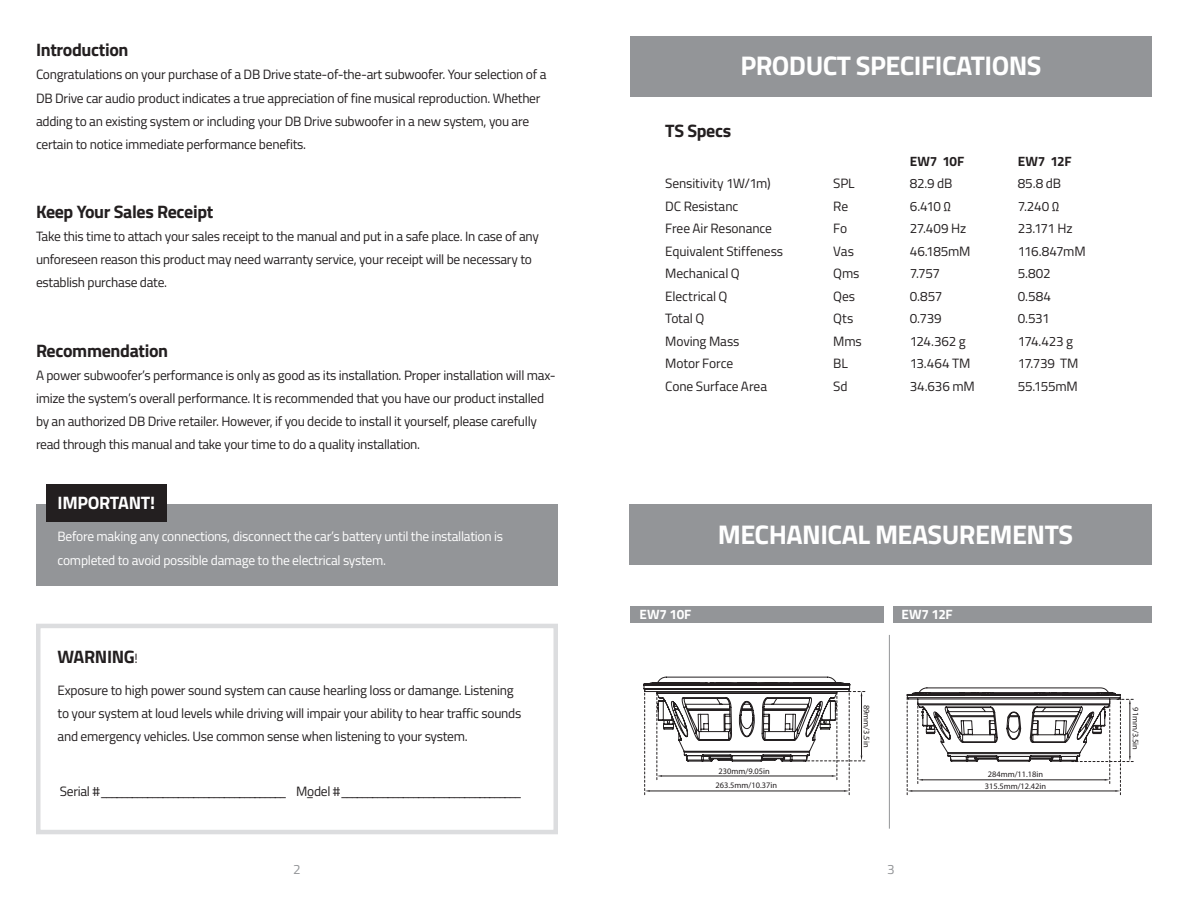
<style>
.page{position:relative;width:1188px;height:918px;background:#fff}
.page>*{position:absolute;margin:0;border:0;box-sizing:border-box;transform-origin:0 0}
.t1{font:700 27px "Titillium Web";letter-spacing:-.02em;color:#fff}
.t2{font:700 18px "Titillium Web";letter-spacing:-.02em;color:#231f20}
.t3{font:700 18px "Titillium Web";letter-spacing:-.02em;color:#fff}
.t4{font:13.5px/23.1px "Titillium Web";letter-spacing:-.02em;color:#231f20}
.t5{font:13.5px/23.1px "Titillium Web";letter-spacing:-.02em;color:#fff}
.t6{font:700 13.5px "Titillium Web";letter-spacing:-.01em;color:#231f20}
.t7{font:700 13.5px "Titillium Web";letter-spacing:-.01em;color:#fff}
.t8{font:13.5px "Titillium Web";letter-spacing:-.04em;color:#231f20}
.t9{font:13.5px "Titillium Web";color:#939598}
.t10{font:8.4px/12.3px "Myriad Pro";color:#231f20;text-align:center}
.s1{font-weight:400;font-size:13.5px}
</style>
<div class="page">
<div style="left:36px;top:504px;width:522px;height:82px;background:#939598"></div>
<div style="left:630px;top:36px;width:522px;height:60px;background:#939598"></div>
<div style="left:47px;top:484px;width:120px;height:38px;background:#231f20"></div>
<div style="left:36px;top:624px;width:522px;height:210px;border:4px solid #dcdddf"></div>
<div style="left:630px;top:504px;width:522px;height:61px;background:#939598"></div>
<div style="left:894px;top:606px;width:258px;height:16px;background:#939598"></div>
<div style="left:630px;top:606px;width:253px;height:16px;background:#939598"></div>
<hr style="left:889px;top:635px;width:1px;height:194px;background:#939598">
<svg style="left:907px;top:687px;width:226px;height:108px"></svg>
<svg style="left:643px;top:677px;width:222px;height:118px"></svg>
<h2 class="t2" style="left:36px;top:36px;width:94px">Introduction</h2>
<p class="t4" style="left:36px;top:63px;width:512px">Congratulations on your purchase of a DB Drive state-of-the-art subwoofer. Your selection of a DB Drive car audio product indicates a true appreciation of fine musical reproduction. Whether adding to an existing system or including your DB Drive subwoofer in a new system, you are certain to notice immediate performance benefits.</p>
<h2 class="t2" style="left:36px;top:198px;width:179px">Keep Your Sales Receipt</h2>
<p class="t4" style="left:36px;top:224px;width:504px">Take this time to attach your sales receipt to the manual and put in a safe place. In case of any unforeseen reason this product may need warranty service, your receipt will be necessary to establish purchase date.</p>
<h2 class="t2" style="left:36px;top:337px;width:134px">Recommendation</h2>
<p class="t4" style="left:36px;top:363px;width:521px">A power subwoofer’s performance is only as good as its installation. Proper installation will max&shy;imize the system’s overall performance. It is recommended that you have our product installed by an authorized DB Drive retailer. However, if you decide to install it yourself, please carefully read through this manual and take your time to do a quality installation.</p>
<h2 class="t3" style="left:58px;top:489px;width:99px">IMPORTANT!</h2>
<p class="t5" style="left:58px;top:525px;width:447px">Before making any connections, disconnect the car’s battery until the installation is completed to avoid possible damage to the electrical system.</p>
<h2 class="t2" style="left:58px;top:643px;width:82px">WARNING<span class="s1">!</span></h2>
<p class="t4" style="left:58px;top:678px;width:465px">Exposure to high power sound system can cause hearling loss or damange. Listening to your system at loud levels while driving will impair your ability to hear traffic sounds and emergency vehicles. Use common sense when listening to your system.</p>
<p class="t4" style="left:60px;top:779px;width:229px">S e r i a l # ____________________________________</p>
<p class="t4" style="left:306px;top:779px;width:10px">_</p>
<p class="t4" style="left:296px;top:779px;width:228px">M o d e l # ___________________________________</p>
<h1 class="t1" style="left:740px;top:45px;width:303px">PRODUCT SPECIFICATIONS</h1>
<h2 class="t2" style="left:665px;top:117px;width:67px">TS Specs</h2>
<p class="t6" style="left:910px;top:151px;width:56px">EW7 10F</p>
<p class="t6" style="left:1018px;top:151px;width:55px">EW7 12F</p>
<p class="t4" style="left:665px;top:171px;width:107px">Sensitivity 1W/1m)</p>
<p class="t4" style="left:833px;top:171px;width:23px">SPL</p>
<p class="t4" style="left:910px;top:171px;width:44px">82.9 dB</p>
<p class="t4" style="left:1018px;top:171px;width:45px">85.8 dB</p>
<p class="t4" style="left:665px;top:194px;width:75px">DC Resistanc</p>
<p class="t4" style="left:833px;top:194px;width:16px">Re</p>
<p class="t4" style="left:910px;top:194px;width:43px">6.410 Ω</p>
<p class="t4" style="left:1018px;top:194px;width:43px">7.240 Ω</p>
<p class="t4" style="left:665px;top:216px;width:108px">Free Air Resonance</p>
<p class="t4" style="left:833px;top:216px;width:16px">Fo</p>
<p class="t4" style="left:910px;top:216px;width:58px">27.409 Hz</p>
<p class="t4" style="left:1018px;top:216px;width:56px">23.171 Hz</p>
<p class="t4" style="left:665px;top:239px;width:119px">Equivalent Stiffeness</p>
<p class="t4" style="left:833px;top:239px;width:22px">Vas</p>
<p class="t4" style="left:910px;top:239px;width:62px">46.185mM</p>
<p class="t8" style="left:1018px;top:241px;width:69px">116.847mM</p>
<p class="t4" style="left:665px;top:261px;width:76px">Mechanical Q</p>
<p class="t4" style="left:833px;top:261px;width:28px">Qms</p>
<p class="t4" style="left:910px;top:261px;width:32px">7.757</p>
<p class="t4" style="left:1018px;top:261px;width:34px">5.802</p>
<p class="t4" style="left:665px;top:284px;width:64px">Electrical Q</p>
<p class="t4" style="left:833px;top:284px;width:23px">Qes</p>
<p class="t4" style="left:910px;top:284px;width:34px">0.857</p>
<p class="t4" style="left:1018px;top:284px;width:35px">0.584</p>
<p class="t4" style="left:665px;top:307px;width:41px">Total Q</p>
<p class="t4" style="left:833px;top:307px;width:22px">Qts</p>
<p class="t4" style="left:910px;top:307px;width:33px">0.739</p>
<p class="t4" style="left:1018px;top:307px;width:34px">0.531</p>
<p class="t4" style="left:665px;top:329px;width:76px">Moving Mass</p>
<p class="t4" style="left:833px;top:329px;width:30px">Mms</p>
<p class="t4" style="left:910px;top:329px;width:57px">124.362 g</p>
<p class="t4" style="left:1018px;top:329px;width:57px">174.423 g</p>
<p class="t4" style="left:665px;top:352px;width:69px">Motor Force</p>
<p class="t4" style="left:833px;top:352px;width:16px">BL</p>
<p class="t4" style="left:910px;top:352px;width:62px">13.464 TM</p>
<p class="t4" style="left:1018px;top:352px;width:62px">17.739 TM</p>
<p class="t4" style="left:665px;top:374px;width:103px">Cone Surface Area</p>
<p class="t4" style="left:833px;top:374px;width:16px">Sd</p>
<p class="t4" style="left:910px;top:374px;width:67px">34.636 mM</p>
<p class="t4" style="left:1018px;top:374px;width:62px">55.155mM</p>
<h1 class="t1" style="left:718px;top:514px;width:357px">MECHANICAL MEASUREMENTS</h1>
<p class="t7" style="left:640px;top:604px;width:53px">EW7 10F</p>
<p class="t7" style="left:902px;top:604px;width:53px">EW7 12F</p>
<p class="t10" style="left:716px;top:764px;width:63px;line-height:14.2px">230mm/9.05in<br>263.5mm/10.37in</p>
<p class="t10" style="left:873px;top:705px;width:44px;rotate:90deg">89mm/3.5in</p>
<p class="t10" style="left:985px;top:768px;width:63px">284mm/11.18in<br>315.5mm/12.42in</p>
<p class="t9" style="left:293px;top:859px;width:9px">2</p>
<p class="t9" style="left:887px;top:859px;width:9px">3</p>
<p class="t10" style="left:1142px;top:707px;width:44px;rotate:90deg">91mm/3.5in</p>
</div>
